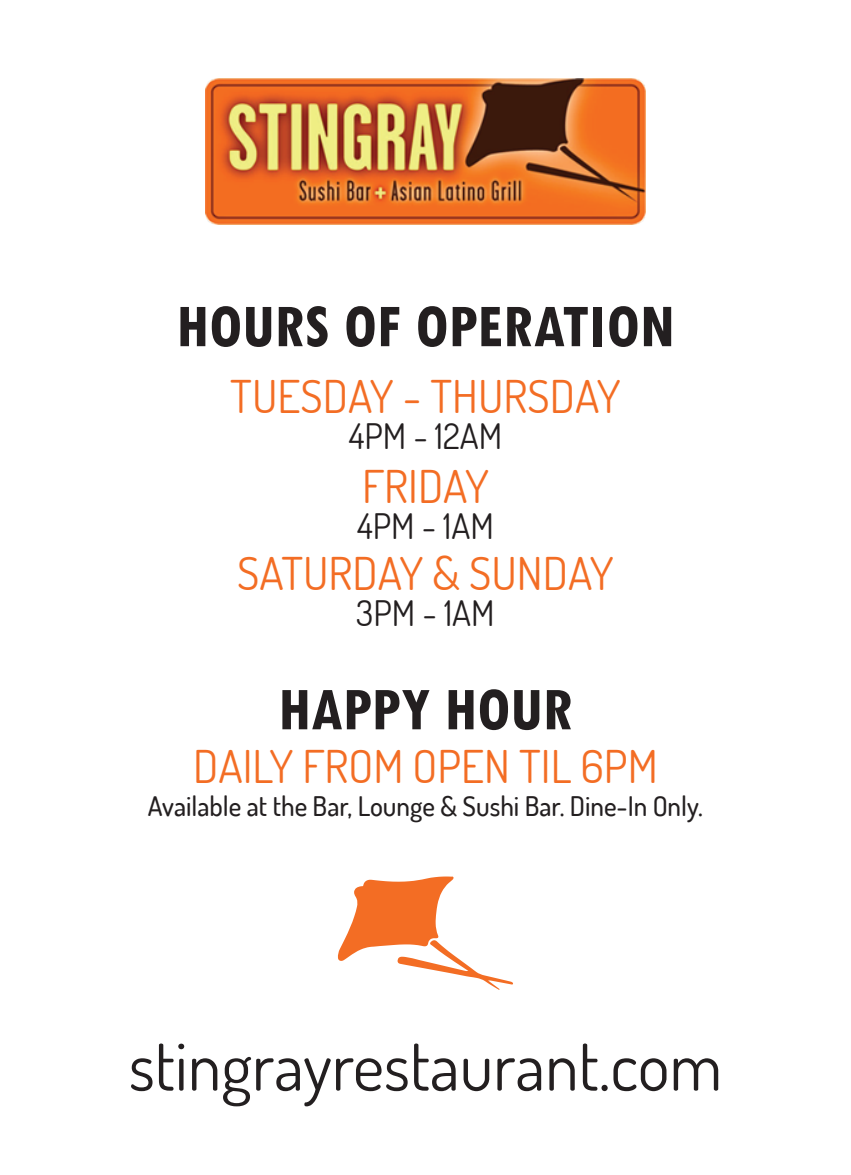
<style>
.page{position:relative;width:851px;height:1175px;background:#fff}
.page>*{position:absolute;margin:0;border:0;box-sizing:border-box;transform-origin:0 0}
.t1{font:67.5px "Dosis";color:#231f20}
.t2{font:700 condensed 64.35px "Tw Cen";color:#231f20}
.t3{font:45px "Dosis";color:#f36d24}
.t4{font:35.1px "Dosis";color:#231f20}
.t5{font:500 27px "Dosis";color:#231f20}
</style>
<div class="page">
<img style="left:206px;top:79px;width:439px;height:145px">
<svg style="left:338px;top:876px;width:175px;height:113px"></svg>
<h2 class="t2" style="left:176px;top:287px;width:499px">HOURS OF OPERATION</h2>
<p class="t3" style="left:230px;top:367px;width:392px">TUESDAY - THURSDAY</p>
<p class="t4" style="left:349px;top:413px;width:155px">4PM - 12AM</p>
<p class="t3" style="left:362px;top:457px;width:128px">FRIDAY</p>
<p class="t4" style="left:357px;top:502px;width:138px">4PM - 1AM</p>
<p class="t3" style="left:237px;top:544px;width:378px">SATURDAY &amp; SUNDAY</p>
<p class="t4" style="left:356px;top:590px;width:140px">3PM - 1AM</p>
<h2 class="t2" style="left:278px;top:670px;width:296px">HAPPY HOUR</h2>
<p class="t3" style="left:193px;top:737px;width:466px">DAILY FROM OPEN TIL 6PM</p>
<p class="t5" style="left:148px;top:788px;width:556px">Available at the Bar, Lounge &amp; Sushi Bar. Dine-In Only.</p>
<h1 class="t1" style="left:129px;top:1021px;width:595px">stingrayrestaurant.com</h1>
</div>
